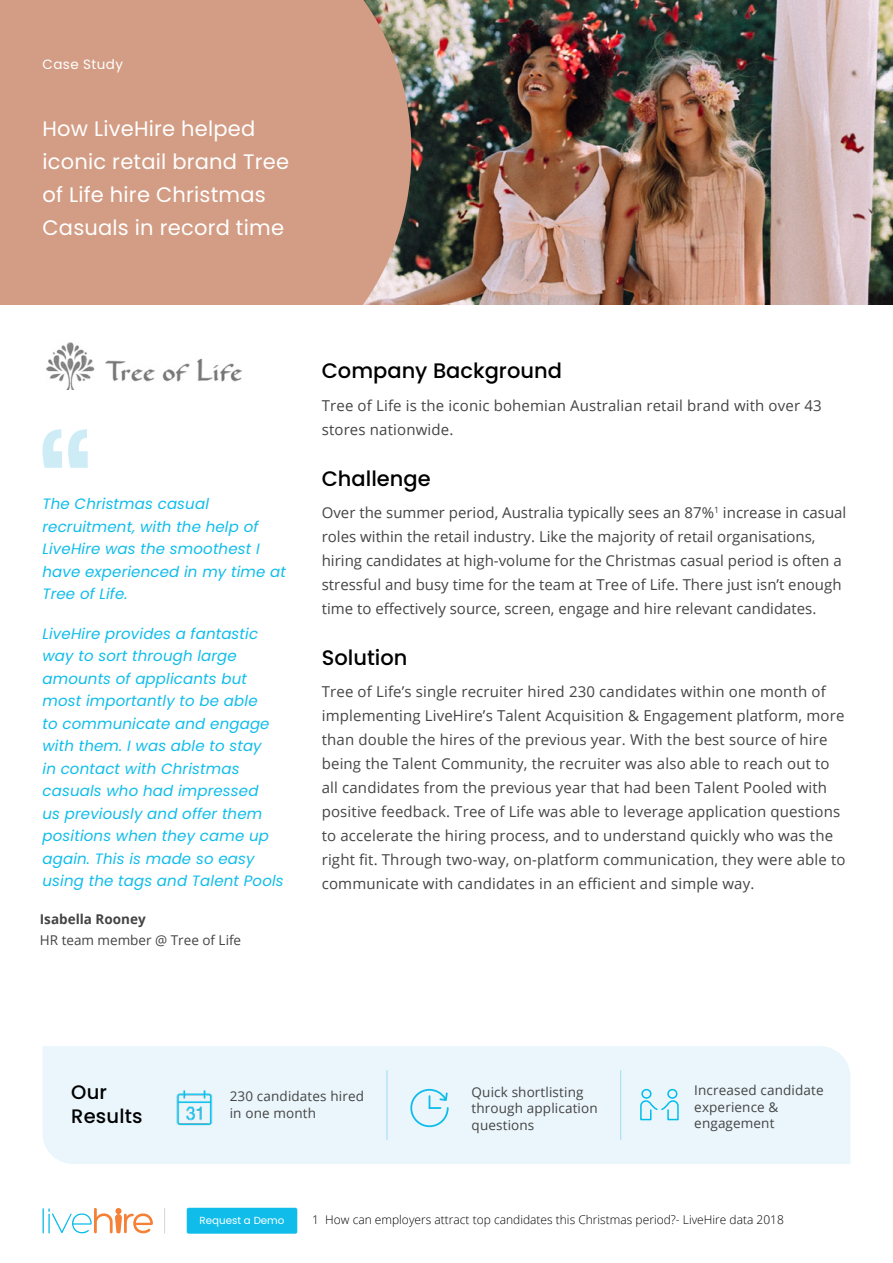
<style>
.page{position:relative;width:893px;height:1263px;background:#fff}
.page>*{position:absolute;margin:0;border:0;box-sizing:border-box;transform-origin:0 0}
.t1{font:21px/33px "Poppins";letter-spacing:.01em;color:#fff}
.t2{font:500 21px "Poppins";color:#000}
.t3{font:500 19.5px/24px "Poppins";letter-spacing:.01em;color:#000}
.t4{font:15px/24px "Open Sans";letter-spacing:.01em;color:#444}
.t5{font:italic 15px/22.5px "Poppins";letter-spacing:.01em;color:#10bdea}
.t6{font:13.5px/16.5px "Open Sans";letter-spacing:.01em;color:#444}
.t7{font:700 13.5px "Open Sans";color:#444}
.t8{font:13.5px "Poppins";letter-spacing:.03em;color:#fff}
.t9{font:300 12px "Open Sans";color:#000}
.t10{font:10.35px "Poppins";color:#fff}
</style>
<div class="page">
<img style="left:411px;top:0;width:482px;height:304px">
<svg style="left:43px;top:429px;width:45px;height:39px"></svg>
<svg style="left:43px;top:1208px;width:110px;height:25px"></svg>
<svg style="left:164px;top:1208px;width:1px;height:25px"></svg>
<div style="left:187px;top:1208px;width:110px;height:26px;background:#10bdea;border-radius:2px"></div>
<div style="left:0;top:0;width:411px;height:304px;background:#d39d85"></div>
<div style="left:43px;top:1046px;width:807px;height:118px;background:#eaf6fc"></div>
<hr style="left:387px;top:1070px;width:1px;height:70px;background:#9fdcef">
<hr style="left:620px;top:1070px;width:1px;height:70px;background:#9fdcef">
<svg style="left:410px;top:1089px;width:39px;height:38px"></svg>
<svg style="left:639px;top:1088px;width:40px;height:33px"></svg>
<img style="left:46px;top:342px;width:196px;height:48px">
<img style="left:172px;top:1087px;width:45px;height:42px">
<p class="t8" style="left:43px;top:57px;width:82px">Case Study</p>
<h1 class="t1" style="left:43px;top:113px;width:248px">How LiveHire helped iconic retail brand Tree of Life hire Christmas<br>Casuals in record time</h1>
<p class="t5" style="left:43px;top:493px;width:245px">The Christmas casual recruitment, with the help of<br>LiveHire was the smoothest I have experienced in my time at<br>Tree of Life.</p>
<p class="t5" style="left:43px;top:622px;width:243px">LiveHire provides a fantastic way to sort through large amounts of applicants but most importantly to be able<br>to communicate and engage with them. I was able to stay<br>in contact with Christmas casuals who had impressed<br>us previously and offer them positions when they came up again. This is made so easy using the tags and Talent Pools</p>
<p class="t7" style="left:40px;top:909px;width:107px">Isabella Rooney</p>
<p class="t6" style="left:40px;top:931px;width:203px">HR team member @ Tree of Life</p>
<h1 class="t2" style="left:322px;top:359px;width:242px">Company Background</h1>
<p class="t4" style="left:322px;top:393px;width:501px">Tree of Life is the iconic bohemian Australian retail brand with over 43 stores nationwide.</p>
<h1 class="t2" style="left:322px;top:466px;width:110px">Challenge</h1>
<p class="t4" style="left:322px;top:500px;width:526px">Over the summer period, Australia typically sees an 87%<sup>1</sup> increase in casual roles within the retail industry. Like the majority of retail organisations, hiring candidates at high-volume for the Christmas casual period is often a stressful and busy time for the team at Tree of Life. There just isn’t enough time to effectively source, screen, engage and hire relevant candidates.</p>
<h1 class="t2" style="left:322px;top:645px;width:87px">Solution</h1>
<p class="t4" style="left:322px;top:679px;width:525px">Tree of Life’s single recruiter hired 230 candidates within one month of implementing LiveHire’s Talent Acquisition &amp; Engagement platform, more than double the hires of the previous year. With the best source of hire being the Talent Community, the recruiter was also able to reach out to all candidates from the previous year that had been Talent Pooled with positive feedback. Tree of Life was able to leverage application questions to accelerate the hiring process, and to understand quickly who was the right fit. Through two-way, on-platform communication, they were able to communicate with candidates in an efficient and simple way.</p>
<h2 class="t3" style="left:71px;top:1080px;width:73px">Our<br>Results</h2>
<p class="t6" style="left:472px;top:1083px;width:128px">Quick shortlisting through application questions</p>
<p class="t6" style="left:230px;top:1088px;width:136px">230 candidates hired in one month</p>
<p class="t6" style="left:694px;top:1082px;width:131px">Increased candidate experience &amp; engagement</p>
<p class="t10" style="left:200px;top:1214px;width:86px">Request a Demo</p>
<p class="t9" style="left:312px;top:1211px;width:473px">1 How can employers attract top candidates this Christmas period?- LiveHire data 2018</p>
</div>
